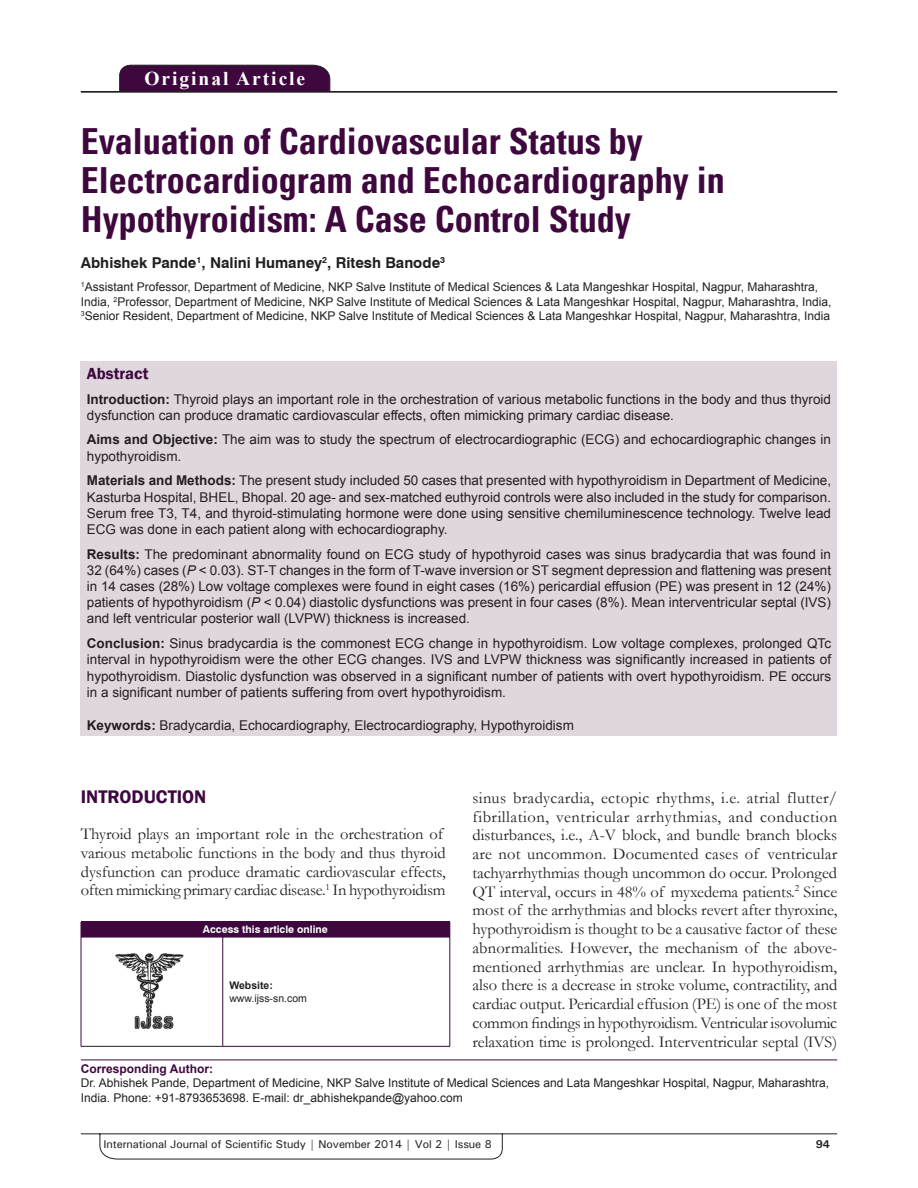
<style>
.page{position:relative;width:918px;height:1188px;background:#fff}
.page>*{position:absolute;margin:0;border:0;box-sizing:border-box;transform-origin:0 0}
.t1{font:700 condensed 36px/39px "Univers";color:#3e083e}
.t2{font:700 19.5px "Times New Roman";letter-spacing:.1em;color:#fff}
.t3{font:600 18.75px "Franklin Gothic";color:#3e083e}
.t4{font:16.5px/18.8px "Garamond";letter-spacing:-.005em;color:#231f20;text-align:justify}
.t5{font:600 16.5px "Franklin Gothic";color:#3e083e}
.t6{font:700 15px "Swiss 721 BT";color:#231f20}
.t7{font:13.5px/16.2px "Arial";color:#231f20;text-align:justify}
.t8{font:12px/14.4px "Arial";color:#231f20}
.t9{font:700 12px "Arial";color:#3e083e}
.t10{font:500 11.25px "Univers";letter-spacing:-.01em;color:#231f20}
.t11{font:700 11.25px "Univers";color:#231f20}
.t12{font:700 10.5px "Swiss 721 BT";color:#fff}
.t13{font:10.5px "Arial";color:#231f20}
.t14{font:700 10.5px "Arial";color:#231f20}
.s1{font-weight:700}
.s2{font-style:italic}
</style>
<div class="page">
<svg style="left:81px;top:1133px;width:757px;height:26px"></svg>
<div style="left:119px;top:65px;width:211px;height:26px;background:#3e083e"></div>
<hr style="left:81px;top:91px;width:756px;height:1px;background:#231f20">
<div style="left:81px;top:361px;width:756px;height:375px;background:#e0d7de"></div>
<hr style="left:81px;top:1060px;width:756px;height:1px;background:#3e083e">
<img style="left:115px;top:953px;width:69px;height:76px">
<div style="left:81px;top:922px;width:369px;height:15px;background:#3e083e"></div>
<hr style="left:222px;top:937px;width:1px;height:109px;background:#3e083e">
<svg style="left:450px;top:922px;width:1px;height:15px"></svg>
<hr style="left:81px;top:937px;width:142px;height:1px;background:#3e083e">
<hr style="left:81px;top:937px;width:1px;height:109px;background:#3e083e">
<hr style="left:223px;top:937px;width:227px;height:1px;background:#3e083e">
<hr style="left:450px;top:937px;width:1px;height:109px;background:#3e083e">
<hr style="left:81px;top:1046px;width:142px;height:1px;background:#231f20">
<hr style="left:223px;top:1046px;width:227px;height:1px;background:#3e083e">
<h2 class="t2" style="left:144px;top:67px;width:162px">Original Article</h2>
<h1 class="t1" style="left:81px;top:122px;width:645px">Evaluation of Cardiovascular Status by<br>Electrocardiogram and Echocardiography in<br>Hypothyroidism: A Case Control Study</h1>
<p class="t6" style="left:81px;top:254px;width:366px">Abhishek Pande<sup>1</sup>, Nalini Humaney<sup>2</sup>, Ritesh Banode<sup>3</sup></p>
<p class="t8" style="left:81px;top:280px;width:752px"><sup>1</sup>Assistant Professor, Department of Medicine, NKP Salve Institute of Medical Sciences &amp; Lata Mangeshkar Hospital, Nagpur, Maharashtra,<br>India, <sup>2</sup>Professor, Department of Medicine, NKP Salve Institute of Medical Sciences &amp; Lata Mangeshkar Hospital, Nagpur, Maharashtra, India,<br><sup>3</sup>Senior Resident, Department of Medicine, NKP Salve Institute of Medical Sciences &amp; Lata Mangeshkar Hospital, Nagpur, Maharashtra, India</p>
<p class="t5" style="left:87px;top:364px;width:63px">Abstract</p>
<p class="t7" style="left:87px;top:391px;width:746px"><span class="s1">Introduction:</span> Thyroid plays an important role in the orchestration of various metabolic functions in the body and thus thyroid dysfunction can produce dramatic cardiovascular effects, often mimicking primary cardiac disease.</p>
<p class="t7" style="left:87px;top:432px;width:746px"><span class="s1">Aims and Objective:</span> The aim was to study the spectrum of electrocardiographic (ECG) and echocardiographic changes in hypothyroidism.</p>
<p class="t7" style="left:87px;top:473px;width:746px"><span class="s1">Materials and Methods:</span> The present study included 50 cases that presented with hypothyroidism in Department of Medicine, Kasturba Hospital, BHEL, Bhopal. 20 age- and sex-matched euthyroid controls were also included in the study for comparison.<br>Serum free T3, T4, and thyroid-stimulating hormone were done using sensitive chemiluminescence technology. Twelve lead ECG was done in each patient along with echocardiography.</p>
<p class="t7" style="left:87px;top:546px;width:746px"><span class="s1">Results:</span> The predominant abnormality found on ECG study of hypothyroid cases was sinus bradycardia that was found in 32 (64%) cases (<span class="s2">P</span> &lt; 0.03). ST-T changes in the form of T-wave inversion or ST segment depression and flattening was present in 14 cases (28%) Low voltage complexes were found in eight cases (16%) pericardial effusion (PE) was present in 12 (24%) patients of hypothyroidism (<span class="s2">P</span> &lt; 0.04) diastolic dysfunctions was present in four cases (8%). Mean interventricular septal (IVS) and left ventricular posterior wall (LVPW) thickness is increased.</p>
<p class="t7" style="left:87px;top:635px;width:746px"><span class="s1">Conclusion:</span> Sinus bradycardia is the commonest ECG change in hypothyroidism. Low voltage complexes, prolonged QTc interval in hypothyroidism were the other ECG changes. IVS and LVPW thickness was significantly increased in patients of hypothyroidism. Diastolic dysfunction was observed in a significant number of patients with overt hypothyroidism. PE occurs in a significant number of patients suffering from overt hypothyroidism.</p>
<p class="t7" style="left:87px;top:717px;width:489px"><span class="s1">Keywords:</span> Bradycardia, Echocardiography, Electrocardiography, Hypothyroidism</p>
<h3 class="t3" style="left:81px;top:786px;width:127px">INTRODUCTION</h3>
<p class="t4" style="left:81px;top:825px;width:366px;text-align:left">Thyroid plays an important role in the orchestration of various metabolic functions in the body and thus thyroid dysfunction can produce dramatic cardiovascular effects, often mimicking primary cardiac disease.<sup>1</sup> In hypothyroidism</p>
<p class="t12" style="left:203px;top:923px;width:126px">Access this article online</p>
<p class="t14" style="left:229px;top:980px;width:45px">Website:</p>
<p class="t13" style="left:229px;top:992px;width:79px">www.ijss-sn.com</p>
<p class="t4" style="left:473px;top:788px;width:366px">sinus bradycardia, ectopic rhythms, i.e. atrial flutter/ fibrillation, ventricular arrhythmias, and conduction disturbances, i.e., A-V block, and bundle branch blocks are not uncommon. Documented cases of ventricular tachyarrhythmias though uncommon do occur. Prolonged QT interval, occurs in 48% of myxedema patients.<sup>2</sup> Since most of the arrhythmias and blocks revert after thyroxine, hypothyroidism is thought to be a causative factor of these abnormalities. However, the mechanism of the above&shy;mentioned arrhythmias are unclear. In hypothyroidism, also there is a decrease in stroke volume, contractility, and cardiac output. Pericardial effusion (PE) is one of the most common findings in hypothyroidism. Ventricular isovolumic relaxation time is prolonged. Interventricular septal (IVS)</p>
<p class="t9" style="left:81px;top:1062px;width:134px">Corresponding Author:</p>
<p class="t8" style="left:81px;top:1076px;width:750px">Dr. Abhishek Pande, Department of Medicine, NKP Salve Institute of Medical Sciences and Lata Mangeshkar Hospital, Nagpur, Maharashtra,<br>India. Phone: +91-8793653698. E-mail: dr_abhishekpande@yahoo.com</p>
<p class="t10" style="left:104px;top:1137px;width:390px">International Journal of Scientific Study | November 2014 | Vol 2 | Issue 8</p>
<p class="t11" style="left:816px;top:1137px;width:16px">94</p>
</div>
